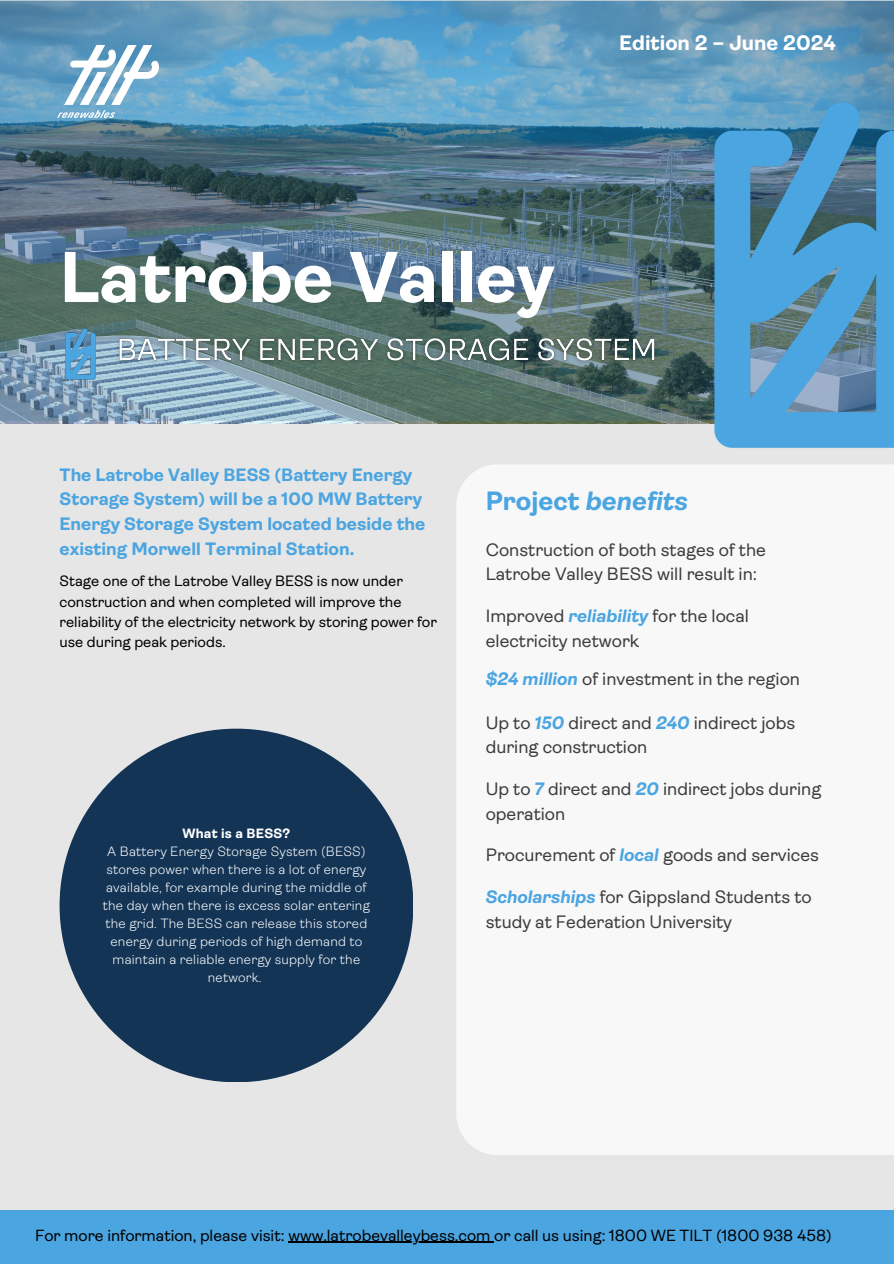
<style>
.page{position:relative;width:894px;height:1264px;background:#fff}
.page>*{position:absolute;margin:0;border:0;box-sizing:border-box;transform-origin:0 0}
.t1{font:700 72px "Ambit";color:#fff}
.t2{font:italic 700 26.55px "Ambit";color:#4ba5e1}
.t3{font:700 21px "Ambit";color:#fff}
.t4{font:18px/24.8px "Ambit";color:#3d3d3d}
.t5{font:700 18px/24.8px "Ambit";color:#4ba5e1}
.t6{font:16.2px "Ambit";color:#000}
.t7{font:15px/20.2px "Ambit";color:#000}
.t8{font:300 13.5px/18px "Ambit";letter-spacing:.015em;color:#fff;text-align:center}
.t9{font:700 13.5px "Ambit";letter-spacing:.015em;color:#fff}
.s1{font-style:normal}
.s2{font-weight:700;font-style:italic;color:#4ba5e1}
</style>
<div class="page">
<div style="left:0;top:0;width:893px;height:1263px;background:#e6e6e6"></div>
<div style="left:0;top:1210px;width:893px;height:53px;background:#4ba5e1"></div>
<img style="left:0;top:0;width:893px;height:421px">
<img style="left:57px;top:46px;width:101px;height:72px">
<img style="left:66px;top:328px;width:29px;height:51px">
<img style="left:713px;top:100px;width:180px;height:348px">
<div style="left:456px;top:464px;width:437px;height:690px;background:#f8f8f8"></div>
<div style="left:60px;top:728px;width:353px;height:354px;background:#133455;border-radius:50%"></div>
<hr style="left:288px;top:1241px;width:206px;height:1px;background:#000">
<img style="left:111px;top:330px;width:552px;height:40px">
<p class="t3" style="left:619px;top:31px;width:218px">Edition 2 – June 2024</p>
<h5 class="t1" style="left:60px;top:236px;width:496px">Latrobe Valley</h5>
<p class="t5" style="left:60px;top:462px;width:367px">The Latrobe Valley BESS (Battery Energy Storage System) will be a 100 MW Battery Energy Storage System located beside the existing Morwell Terminal Station.</p>
<p class="t7" style="left:60px;top:571px;width:379px">Stage one of the Latrobe Valley BESS is now under construction and when completed will improve the reliability of the electricity network by storing power for use during peak periods.</p>
<p class="t9" style="left:182px;top:825px;width:109px">What is a BESS?</p>
<p class="t8" style="left:103px;top:842px;width:268px">A Battery Energy Storage System (BESS) stores power when there is a lot of energy available, for example during the middle of the day when there is excess solar entering the grid. The BESS can release this stored energy during periods of high demand to maintain a reliable energy supply for the network.</p>
<h3 class="t2" style="left:485px;top:486px;width:204px"><span class="s1">Project</span> benefits</h3>
<h6 class="t4" style="left:485px;top:537px;width:282px">Construction of both stages of the<br>Latrobe Valley BESS will result in:</h6>
<h6 class="t4" style="left:485px;top:603px;width:265px">Improved <span class="s2">reliability</span> for the local electricity network</h6>
<h6 class="t4" style="left:485px;top:666px;width:316px"><span class="s2">$24 million</span> of investment in the region</h6>
<h6 class="t4" style="left:485px;top:710px;width:311px">Up to <span class="s2">150</span> direct and <span class="s2">240</span> indirect jobs during construction</h6>
<h6 class="t4" style="left:485px;top:776px;width:337px">Up to <span class="s2">7</span> direct and <span class="s2">20</span> indirect jobs during operation</h6>
<h6 class="t4" style="left:485px;top:842px;width:335px">Procurement of <span class="s2">local</span> goods and services</h6>
<h6 class="t4" style="left:485px;top:884px;width:327px"><span class="s2">Scholarships</span> for Gippsland Students to study at Federation University</h6>
<p class="t6" style="left:35px;top:1225px;width:798px">For more information, please visit: www.latrobevalleybess.com or call us using: 1800 WE TILT (1800 938 458)</p>
</div>
